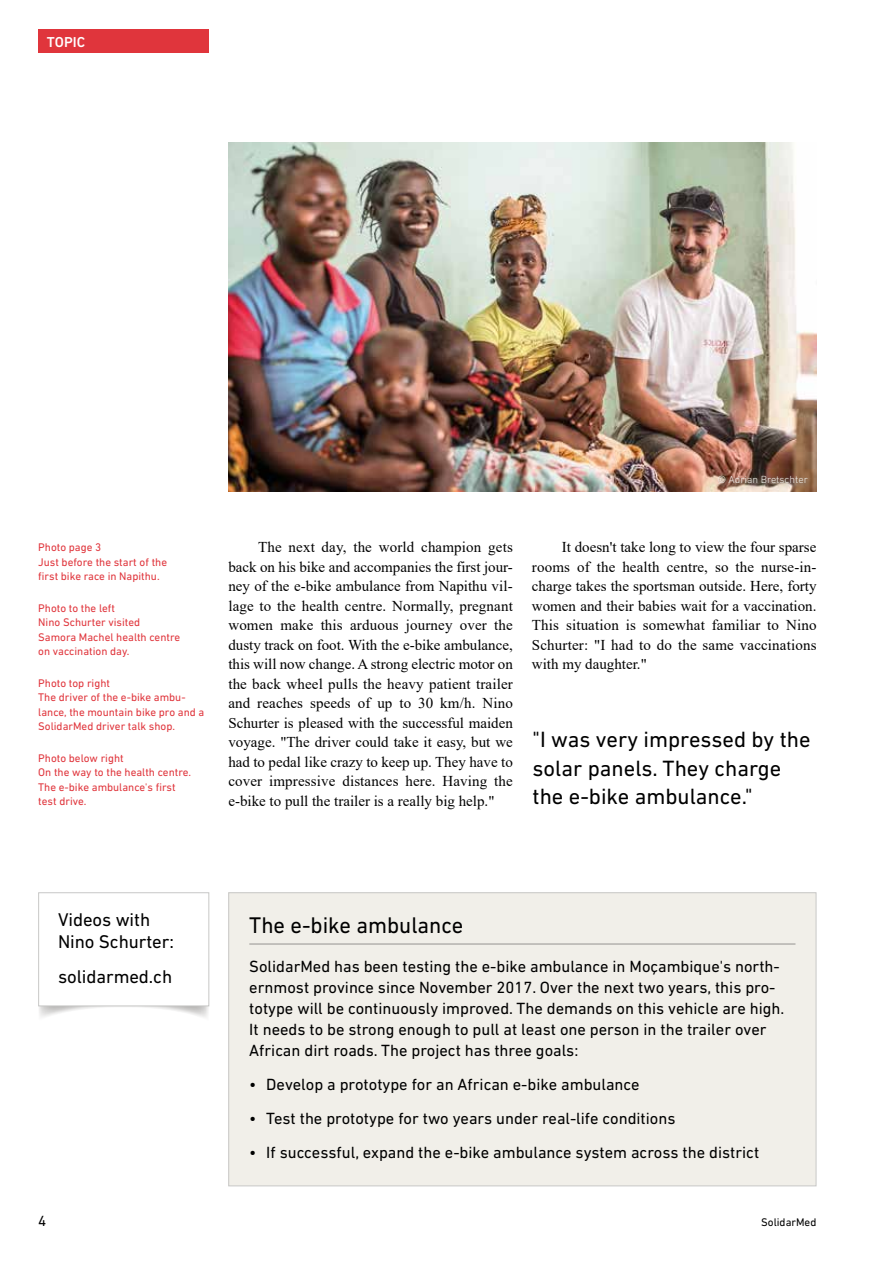
<style>
.page{position:relative;width:893px;height:1263px;background:#fff}
.page>*{position:absolute;margin:0;border:0;box-sizing:border-box;transform-origin:0 0}
.t1{font:23.1px "DIN Next LT Pro";color:#000}
.t2{font:22.5px/28.5px "DIN Next LT Pro";color:#000}
.t3{font:18.75px/22.5px "DIN Next LT Pro";letter-spacing:-.005em;color:#000}
.t4{font:16.5px/21px "DIN Next LT Pro";color:#000}
.t5{font:15px/19.5px "Times New Roman";letter-spacing:.01em;color:#000;text-align:justify}
.t6{font:15px "DIN Next LT Pro";color:#000}
.t7{font:500 14.7px "DIN Next LT Pro";letter-spacing:.01em;color:#fff}
.t8{font:11.25px/14.7px "DIN Next LT Pro";color:#e0353c}
.t9{font:11.25px "DIN Next LT Pro";color:#000}
.t10{font:300 10.5px "DIN Next LT Pro";color:#f1efe9}
</style>
<div class="page">
<svg style="left:38px;top:952px;width:172px;height:65px"></svg>
<div style="left:39px;top:893px;width:170px;height:113px;background:#fff"></div>
<div style="left:38px;top:892px;width:171px;height:114px;border:1px solid #c8c8c7"></div>
<img style="left:228px;top:143px;width:588px;height:349px">
<svg style="left:715px;top:473px;width:98px;height:16px;background:#91705d"></svg>
<div style="left:229px;top:893px;width:587px;height:293px;background:#f1efe9"></div>
<hr style="left:249px;top:944px;width:546px;height:1px;background:#949290">
<div style="left:228px;top:892px;width:588px;height:294px;border:1px solid #c8c8c7"></div>
<div style="left:38px;top:30px;width:171px;height:23px;background:#e0353c"></div>
<p class="t7" style="left:55px;top:33px;width:32px">OPIC</p>
<p class="t7" style="left:47px;top:33px;width:48px">THEMA</p>
<p class="t8" style="left:38px;top:540px;width:130px">Photo page 3<br>Just before the start of the first bike race in Napithu.</p>
<p class="t8" style="left:38px;top:600px;width:143px">Photo to the left<br>Nino Schurter visited<br>Samora Machel health centre on vaccination day.</p>
<p class="t8" style="left:38px;top:675px;width:168px">Photo top right<br>The driver of the e-bike ambu&shy;lance, the mountain bike pro and a<br>SolidarMed driver talk shop.</p>
<p class="t8" style="left:38px;top:750px;width:154px">Photo below right<br>On the way to the health centre.<br>The e-bike ambulance's first test drive.</p>
<p class="t10" style="left:717px;top:474px;width:92px">© Adrian Bretschter</p>
<p class="t5" style="left:228px;top:537px;width:286px;text-indent:30px">The next day, the world champion gets back on his bike and accompanies the first jour&shy;ney of the e-bike ambulance from Napithu vil&shy;lage to the health centre. Normally, pregnant women make this arduous journey over the dusty track on foot. With the e-bike ambulance, this will now change. A strong electric motor on the back wheel pulls the heavy patient trailer and reaches speeds of up to 30 km/h. Nino Schurter is pleased with the successful maiden voyage. "The driver could take it easy, but we had to pedal like crazy to keep up. They have to cover impressive distances here. Having the e-bike to pull the trailer is a really big help."</p>
<p class="t5" style="left:532px;top:537px;width:286px;text-indent:30px">It doesn't take long to view the four sparse rooms of the health centre, so the nurse-in&shy;charge takes the sportsman outside. Here, forty women and their babies wait for a vaccination.<br>This situation is somewhat familiar to Nino Schurter: "I had to do the same vaccinations with my daughter."</p>
<h2 class="t2" style="left:533px;top:725px;width:280px">"I was very impressed by the solar panels. They charge the e-bike ambulance."</h2>
<p class="t3" style="left:58px;top:908px;width:117px">Videos with<br>Nino Schurter:</p>
<p class="t3" style="left:58px;top:965px;width:116px">solidarmed.ch</p>
<h1 class="t1" style="left:249px;top:911px;width:216px">The e-bike ambulance</h1>
<p class="t4" style="left:249px;top:956px;width:537px">SolidarMed has been testing the e-bike ambulance in Moçambique's north&shy;ernmost province since November 2017. Over the next two years, this pro&shy;totype will be continuously improved. The demands on this vehicle are high.<br>It needs to be strong enough to pull at least one person in the trailer over African dirt roads. The project has three goals:</p>
<p class="t4" style="left:249px;top:1074px;width:392px">• Develop a prototype for an African e-bike ambulance</p>
<p class="t4" style="left:249px;top:1107px;width:428px">• Test the prototype for two years under real-life conditions</p>
<p class="t4" style="left:249px;top:1141px;width:511px">• If successful, expand the e-bike ambulance system across the district</p>
<p class="t6" style="left:38px;top:1212px;width:10px">4</p>
<p class="t9" style="left:761px;top:1215px;width:57px">SolidarMed</p>
</div>
